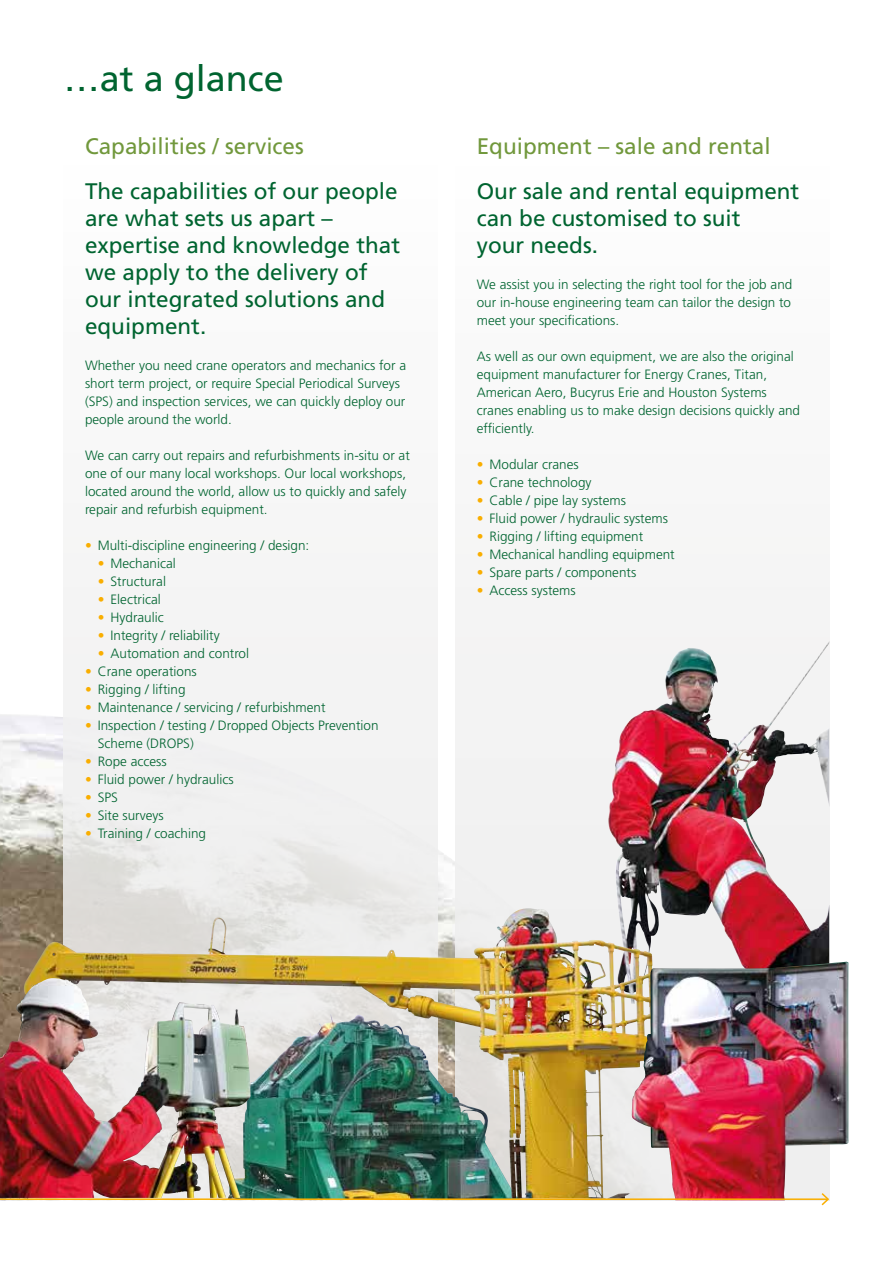
<style>
.page{position:relative;width:893px;height:1263px;background:#fff}
.page>*{position:absolute;margin:0;border:0;box-sizing:border-box;transform-origin:0 0}
.t1{font:36px "Frutiger LT Std";color:#006430}
.t2{font:22.5px/27px "Frutiger LT Std";color:#006430}
.t3{font:22.5px "Frutiger LT Std";color:#71983c}
.t4{font:300 13.5px/18px "Frutiger LT Std";color:#006430}
.s1{color:#f9ae00}
</style>
<div class="page">
<img style="left:0;top:714px;width:455px;height:268px">
<div style="left:64px;top:136px;width:373px;height:1063px;background:#f6f6f6"></div>
<svg style="left:455px;top:587px;width:374px;height:375px"></svg>
<img style="left:608px;top:647px;width:208px;height:193px">
<img style="left:21px;top:917px;width:636px;height:281px">
<img style="left:632px;top:962px;width:217px;height:236px">
<img style="left:0;top:982px;width:251px;height:216px">
<hr style="left:0;top:1198px;width:828px;height:2px;background:#f9ae00">
<svg style="left:820px;top:1191px;width:10px;height:15px"></svg>
<h1 class="t1" style="left:64px;top:57px;width:222px">…at a glance</h1>
<h2 class="t3" style="left:85px;top:133px;width:220px">Capabilities / services</h2>
<h2 class="t2" style="left:85px;top:178px;width:317px">The capabilities of our people are what sets us apart – expertise and knowledge that we apply to the delivery of our integrated solutions and equipment.</h2>
<p class="t4" style="left:85px;top:356px;width:323px">Whether you need crane operators and mechanics for a short term project, or require Special Periodical Surveys (SPS) and inspection services, we can quickly deploy our people around the world.</p>
<p class="t4" style="left:85px;top:446px;width:326px">We can carry out repairs and refurbishments in-situ or at one of our many local workshops. Our local workshops, located around the world, allow us to quickly and safely repair and refurbish equipment.</p>
<p class="t4" style="left:85px;top:536px;width:226px"><span class="s1">•</span> Multi-discipline engineering / design:</p>
<p class="t4" style="left:98px;top:554px;width:80px"><span class="s1">•</span> Mechanical</p>
<p class="t4" style="left:98px;top:572px;width:70px"><span class="s1">•</span> Structural</p>
<p class="t4" style="left:98px;top:590px;width:64px"><span class="s1">•</span> Electrical</p>
<p class="t4" style="left:98px;top:608px;width:68px"><span class="s1">•</span> Hydraulic</p>
<p class="t4" style="left:98px;top:626px;width:123px"><span class="s1">•</span> Integrity / reliability</p>
<p class="t4" style="left:98px;top:644px;width:153px"><span class="s1">•</span> Automation and control</p>
<p class="t4" style="left:85px;top:662px;width:113px"><span class="s1">•</span> Crane operations</p>
<p class="t4" style="left:85px;top:680px;width:102px"><span class="s1">•</span> Rigging / lifting</p>
<p class="t4" style="left:85px;top:698px;width:242px"><span class="s1">•</span> Maintenance / servicing / refurbishment</p>
<p class="t4" style="left:98px;top:716px;width:282px;text-indent:-13px"><span class="s1">•</span> Inspection / testing / Dropped Objects Prevention<br>Scheme (DROPS)</p>
<p class="t4" style="left:85px;top:752px;width:83px"><span class="s1">•</span> Rope access</p>
<p class="t4" style="left:85px;top:770px;width:150px"><span class="s1">•</span> Fluid power / hydraulics</p>
<p class="t4" style="left:85px;top:788px;width:35px"><span class="s1">•</span> SPS</p>
<p class="t4" style="left:85px;top:806px;width:80px"><span class="s1">•</span> Site surveys</p>
<p class="t4" style="left:85px;top:824px;width:123px"><span class="s1">•</span> Training / coaching</p>
<h2 class="t3" style="left:477px;top:133px;width:295px">Equipment – sale and rental</h2>
<h2 class="t2" style="left:477px;top:178px;width:324px">Our sale and rental equipment can be customised to suit<br>your needs.</h2>
<p class="t4" style="left:477px;top:275px;width:317px;text-align:justify">We assist you in selecting the right tool for the job and our in-house engineering team can tailor the design to meet your specifications.</p>
<p class="t4" style="left:477px;top:347px;width:325px">As well as our own equipment, we are also the original equipment manufacturer for Energy Cranes, Titan, American Aero, Bucyrus Erie and Houston Systems cranes enabling us to make design decisions quickly and efficiently.</p>
<p class="t4" style="left:477px;top:455px;width:104px"><span class="s1">•</span> Modular cranes</p>
<p class="t4" style="left:477px;top:473px;width:116px"><span class="s1">•</span> Crane technology</p>
<p class="t4" style="left:477px;top:491px;width:151px"><span class="s1">•</span> Cable / pipe lay systems</p>
<p class="t4" style="left:477px;top:509px;width:193px"><span class="s1">•</span> Fluid power / hydraulic systems</p>
<p class="t4" style="left:477px;top:527px;width:168px"><span class="s1">•</span> Rigging / lifting equipment</p>
<p class="t4" style="left:477px;top:545px;width:200px"><span class="s1">•</span> Mechanical handling equipment</p>
<p class="t4" style="left:477px;top:563px;width:161px"><span class="s1">•</span> Spare parts / components</p>
<p class="t4" style="left:477px;top:581px;width:100px"><span class="s1">•</span> Access systems</p>
</div>
